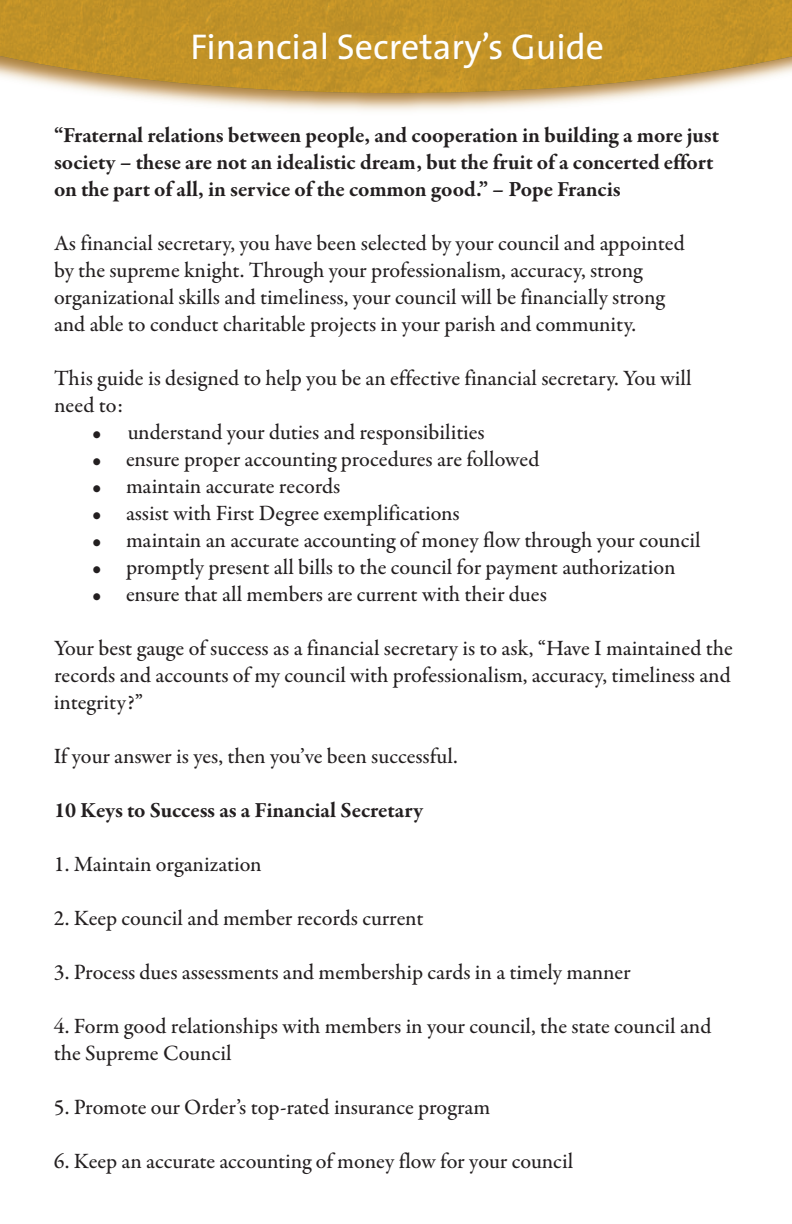
<style>
.page{position:relative;width:792px;height:1224px;background:#fff}
.page>*{position:absolute;margin:0;border:0;box-sizing:border-box;transform-origin:0 0}
.t1{font:36px "The Sans";color:#fff}
.t2{font:500 22px/27px "Garamond Premr Pro";color:#231f20}
.t3{font:700 22px/27px "Garamond Premr Pro";color:#231f20}
</style>
<div class="page">
<img style="left:104px;top:93px;width:565px;height:18px">
<img style="left:0;top:0;width:792px;height:93px">
<h1 class="t1" style="left:190px;top:33px;width:415px">Financial Secretary’s Guide</h1>
<p class="t3" style="left:54px;top:123px;width:667px">“Fraternal relations between people, and cooperation in building a more just society – these are not an idealistic dream, but the fruit of a concerted effort on the part of all, in service of the common good.” – Pope Francis</p>
<p class="t2" style="left:54px;top:231px;width:632px">As financial secretary, you have been selected by your council and appointed by the supreme knight. Through your professionalism, accuracy, strong organizational skills and timeliness, your council will be financially strong and able to conduct charitable projects in your parish and community.</p>
<p class="t2" style="left:54px;top:366px;width:639px">This guide is designed to help you be an effective financial secretary. You will need to:</p>
<p class="t2" style="left:92px;top:420px;width:394px">• understand your duties and responsibilities</p>
<p class="t2" style="left:92px;top:447px;width:449px">• ensure proper accounting procedures are followed</p>
<p class="t2" style="left:92px;top:474px;width:250px">• maintain accurate records</p>
<p class="t2" style="left:92px;top:501px;width:369px">• assist with First Degree exemplifications</p>
<p class="t2" style="left:92px;top:528px;width:610px">• maintain an accurate accounting of money flow through your council</p>
<p class="t2" style="left:92px;top:555px;width:585px">• promptly present all bills to the council for payment authorization</p>
<p class="t2" style="left:92px;top:582px;width:456px">• ensure that all members are current with their dues</p>
<p class="t2" style="left:54px;top:636px;width:680px;text-align:justify">Your best gauge of success as a financial secretary is to ask, “Have I maintained the records and accounts of my council with professionalism, accuracy, timeliness and integrity?”</p>
<p class="t2" style="left:54px;top:744px;width:405px">If your answer is yes, then you’ve been successful.</p>
<p class="t3" style="left:54px;top:798px;width:371px">10 Keys to Success as a Financial Secretary</p>
<p class="t2" style="left:54px;top:852px;width:209px">1. Maintain organization</p>
<p class="t2" style="left:54px;top:906px;width:371px">2. Keep council and member records current</p>
<p class="t2" style="left:54px;top:960px;width:578px">3. Process dues assessments and membership cards in a timely manner</p>
<p class="t2" style="left:54px;top:1014px;width:659px">4. Form good relationships with members in your council, the state council and the Supreme Council</p>
<p class="t2" style="left:54px;top:1095px;width:438px">5. Promote our Order’s top-rated insurance program</p>
<p class="t2" style="left:54px;top:1149px;width:521px">6. Keep an accurate accounting of money flow for your council</p>
</div>
